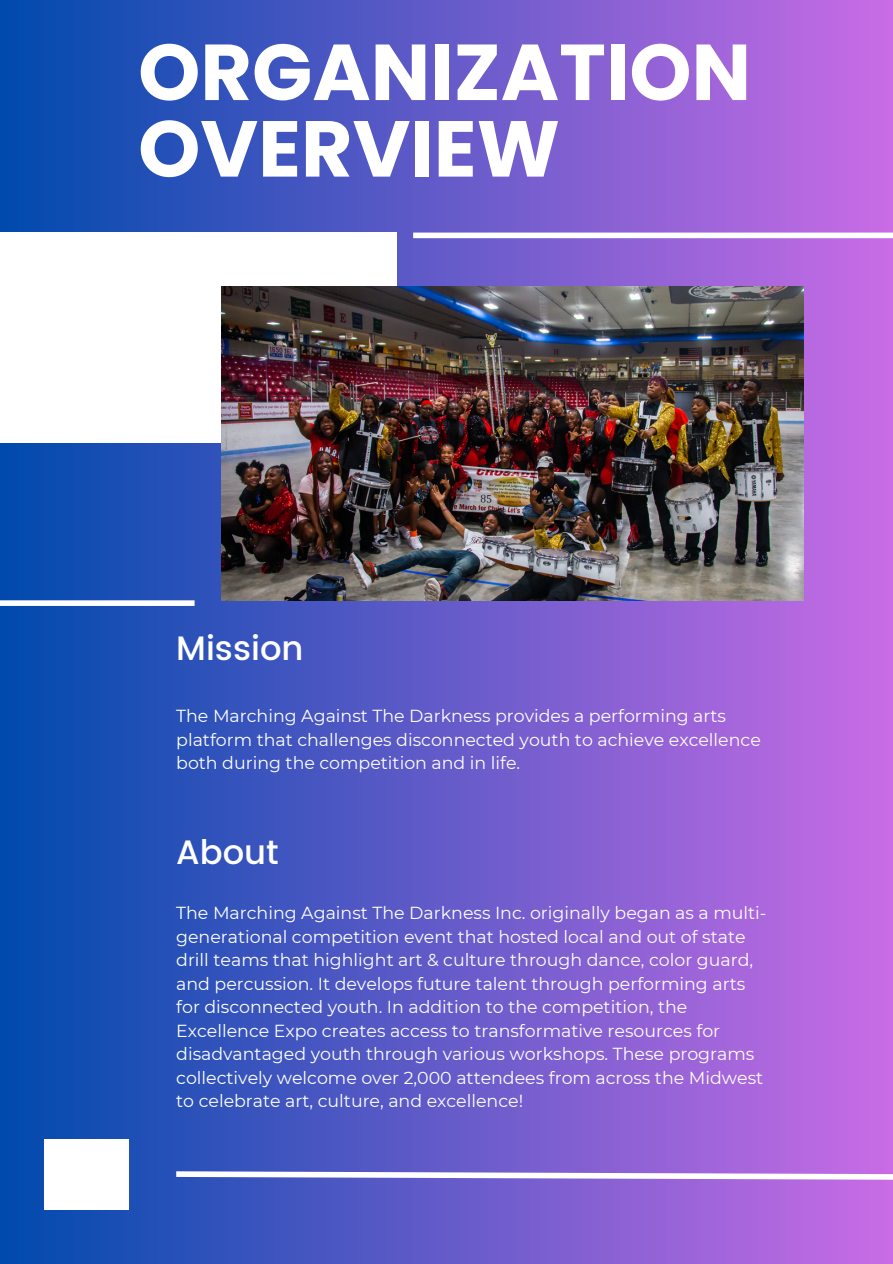
<style>
.page{position:relative;width:893px;height:1264px;background:#fff}
.page>*{position:absolute;margin:0;border:0;box-sizing:border-box;transform-origin:0 0}
.t1{font:700 79.2px/76.5px "Poppins";color:#fff}
.t2{font:500 33.75px "Poppins";color:#fff}
.t3{font:17.4px/23.4px "Montserrat";color:#fff}
</style>
<div class="page">
<div style="left:0;top:0;width:892px;height:1263px;background:linear-gradient(to right,#004aad,#c96ce5)"></div>
<div style="left:0;top:232px;width:397px;height:211px;background:#fff"></div>
<img style="left:222px;top:286px;width:581px;height:314px">
<div style="left:0;top:600px;width:194px;height:6px;background:#fff"></div>
<div style="left:413px;top:232px;width:479px;height:6px;background:#fff"></div>
<div style="left:44px;top:1139px;width:84px;height:70px;background:#fff"></div>
<svg style="left:170px;top:1168px;width:722px;height:14px"></svg>
<h1 class="t1" style="left:138px;top:34px;width:614px">ORGANIZATION<br>OVERVIEW</h1>
<p class="t2" style="left:176px;top:629px;width:129px">Mission</p>
<h2 class="t3" style="left:176px;top:704px;width:586px">The Marching Against The Darkness provides a performing arts platform that challenges disconnected youth to achieve excellence both during the competition and in life.</h2>
<p class="t2" style="left:176px;top:833px;width:104px">About</p>
<h2 class="t3" style="left:176px;top:901px;width:591px">The Marching Against The Darkness Inc. originally began as a multi&shy;generational competition event that hosted local and out of state drill teams that highlight art &amp; culture through dance, color guard, and percussion. It develops future talent through performing arts for disconnected youth. In addition to the competition, the Excellence Expo creates access to transformative resources for disadvantaged youth through various workshops. These programs collectively welcome over 2,000 attendees from across the Midwest to celebrate art, culture, and excellence!</h2>
</div>
